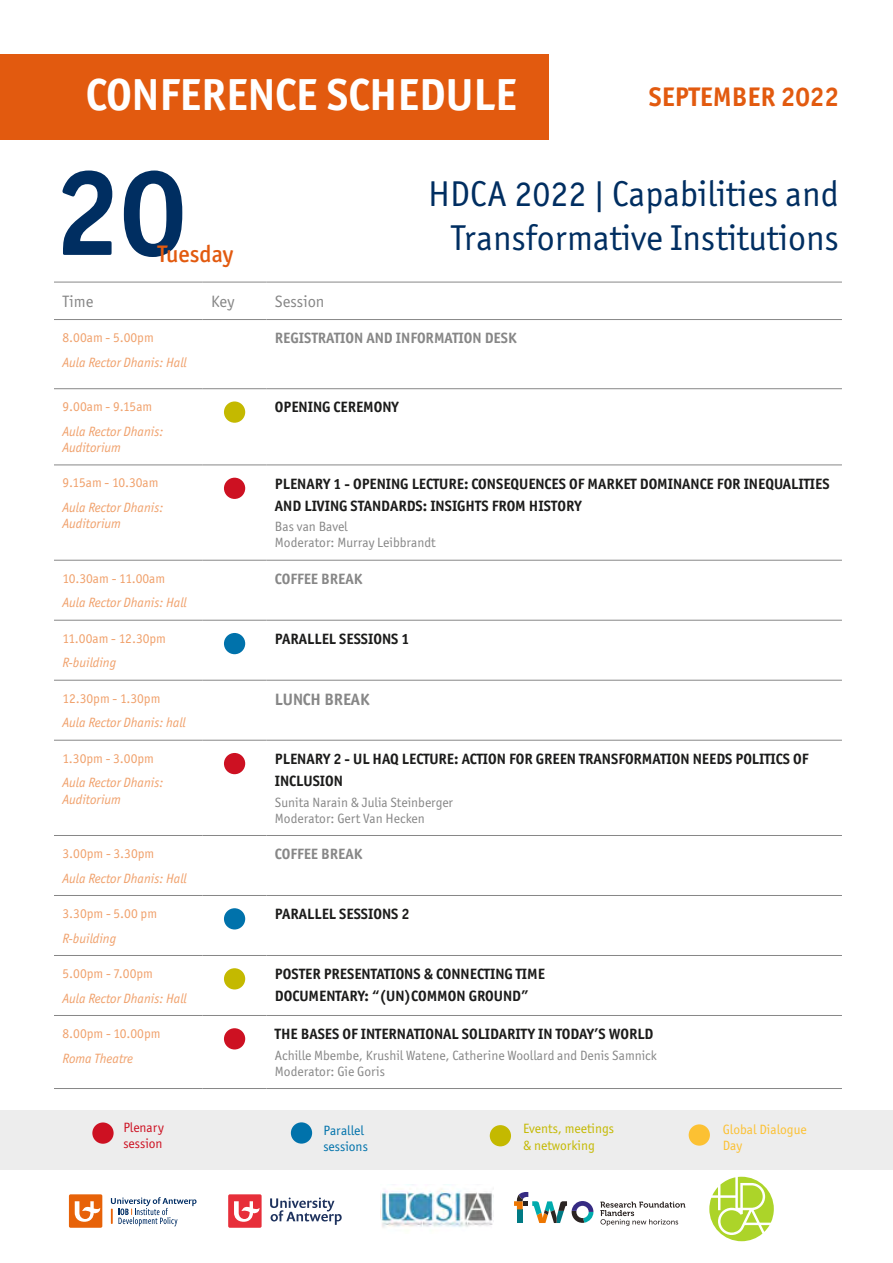
<style>
.page{position:relative;width:893px;height:1263px;background:#fff}
.page>*{position:absolute;margin:0;border:0;box-sizing:border-box;transform-origin:0 0}
.t1{font:700 123px "Officina Sans ITC Std";color:#002e61}
.t2{font:700 45px "Officina Sans ITC Std";color:#fff}
.t3{font:36px "Officina Sans ITC Std";color:#002e61}
.t4{font:700 27px "Officina Sans ITC Std";color:#e25a0f}
.t5{font:500 24px "Officina Sans ITC Std";color:#e25a0f}
.t6{font:16.5px "Officina Sans ITC Std";color:#878787}
.t7{font:700 16.5px "Officina Sans ITC Std";color:#878787}
.t8{font:700 15px/22.2px "Officina Sans ITC Std";color:#1c1c1b}
.t9{font:700 15px "Officina Sans ITC Std";color:#878787}
.t10{font:italic 13.5px/16.2px "Officina Sans ITC Std";color:#f0a16c}
.t11{font:13.5px/16.2px "Officina Sans ITC Std";color:#878787}
.t12{font:13.5px "Officina Sans ITC Std";color:#f0a16c}
.t13{font:13.5px/16.2px "Officina Sans ITC Std";color:#c4b900}
.t14{font:13.5px/16.2px "Officina Sans ITC Std";color:#fcc133}
.t15{font:13.5px/16.2px "Officina Sans ITC Std";color:#0072ab}
.t16{font:13.5px/16.2px "Officina Sans ITC Std";color:#cd1122}
</style>
<div class="page">
<div style="left:0;top:54px;width:549px;height:85px;background:#e25a0f"></div>
<div style="left:0;top:1110px;width:893px;height:60px;background:#ededed"></div>
<svg style="left:600px;top:1201px;width:85px;height:25px"></svg>
<svg style="left:514px;top:1192px;width:79px;height:31px"></svg>
<img style="left:380px;top:1184px;width:114px;height:44px">
<svg style="left:270px;top:1197px;width:72px;height:28px"></svg>
<div style="left:228px;top:1194px;width:34px;height:34px;background:#e72f3a;border-radius:2px"></div>
<svg style="left:234px;top:1201px;width:26px;height:21px"></svg>
<div style="left:69px;top:1194px;width:33px;height:34px;background:#e76208;border-radius:2px"></div>
<svg style="left:75px;top:1201px;width:26px;height:21px"></svg>
<svg style="left:111px;top:1197px;width:86px;height:29px"></svg>
<div style="left:92px;top:1122px;width:22px;height:22px;background:#cd1122;border-radius:50%"></div>
<div style="left:291px;top:1122px;width:21px;height:21px;background:#0072ab;border-radius:50%"></div>
<div style="left:490px;top:1125px;width:21px;height:21px;background:#c4b900;border-radius:50%"></div>
<div style="left:689px;top:1124px;width:21px;height:22px;background:#fcc133;border-radius:50%"></div>
<hr style="left:54px;top:282px;width:149px;height:1px;background:#878787">
<hr style="left:203px;top:282px;width:63px;height:1px;background:#878787">
<hr style="left:266px;top:282px;width:576px;height:1px;background:#878787">
<hr style="left:54px;top:464px;width:149px;height:1px;background:#878787">
<hr style="left:203px;top:464px;width:63px;height:1px;background:#878787">
<hr style="left:266px;top:464px;width:576px;height:1px;background:#878787">
<hr style="left:54px;top:560px;width:149px;height:1px;background:#878787">
<hr style="left:203px;top:560px;width:63px;height:1px;background:#878787">
<hr style="left:266px;top:560px;width:576px;height:1px;background:#878787">
<hr style="left:54px;top:835px;width:149px;height:1px;background:#878787">
<hr style="left:203px;top:835px;width:63px;height:1px;background:#878787">
<hr style="left:266px;top:835px;width:576px;height:1px;background:#878787">
<hr style="left:54px;top:955px;width:149px;height:1px;background:#878787">
<hr style="left:203px;top:955px;width:63px;height:1px;background:#878787">
<hr style="left:266px;top:955px;width:576px;height:1px;background:#878787">
<hr style="left:54px;top:319px;width:149px;height:1px;background:#878787">
<hr style="left:203px;top:319px;width:63px;height:1px;background:#878787">
<hr style="left:266px;top:319px;width:576px;height:1px;background:#878787">
<hr style="left:54px;top:388px;width:149px;height:1px;background:#878787">
<hr style="left:203px;top:388px;width:63px;height:1px;background:#878787">
<hr style="left:266px;top:388px;width:576px;height:1px;background:#878787">
<hr style="left:54px;top:620px;width:149px;height:1px;background:#878787">
<hr style="left:203px;top:620px;width:63px;height:1px;background:#878787">
<hr style="left:266px;top:620px;width:576px;height:1px;background:#878787">
<hr style="left:54px;top:895px;width:149px;height:1px;background:#878787">
<hr style="left:203px;top:895px;width:63px;height:1px;background:#878787">
<hr style="left:266px;top:895px;width:576px;height:1px;background:#878787">
<hr style="left:54px;top:1015px;width:149px;height:1px;background:#878787">
<hr style="left:203px;top:1015px;width:63px;height:1px;background:#878787">
<hr style="left:266px;top:1015px;width:576px;height:1px;background:#878787">
<hr style="left:54px;top:680px;width:149px;height:1px;background:#878787">
<hr style="left:203px;top:680px;width:63px;height:1px;background:#878787">
<hr style="left:266px;top:680px;width:576px;height:1px;background:#878787">
<hr style="left:54px;top:740px;width:149px;height:1px;background:#878787">
<hr style="left:203px;top:740px;width:63px;height:1px;background:#878787">
<hr style="left:266px;top:740px;width:576px;height:1px;background:#878787">
<hr style="left:54px;top:1088px;width:149px;height:1px;background:#878787">
<hr style="left:203px;top:1088px;width:63px;height:1px;background:#878787">
<hr style="left:266px;top:1088px;width:576px;height:1px;background:#878787">
<div style="left:224px;top:401px;width:21px;height:22px;background:#c4b900;border-radius:50%"></div>
<div style="left:224px;top:478px;width:21px;height:21px;background:#cd1122;border-radius:50%"></div>
<div style="left:224px;top:633px;width:21px;height:21px;background:#0072ab;border-radius:50%"></div>
<div style="left:224px;top:753px;width:21px;height:21px;background:#cd1122;border-radius:50%"></div>
<div style="left:224px;top:908px;width:21px;height:21px;background:#0072ab;border-radius:50%"></div>
<div style="left:224px;top:968px;width:21px;height:21px;background:#c4b900;border-radius:50%"></div>
<div style="left:224px;top:1028px;width:21px;height:21px;background:#cd1122;border-radius:50%"></div>
<svg style="left:709px;top:1177px;width:65px;height:64px"></svg>
<h2 class="t2" style="left:86px;top:67px;width:433px">CONFERENCE SCHEDULE</h2>
<h3 class="t4" style="left:649px;top:80px;width:192px">SEPTEMBER 2022</h3>
<h1 class="t1" style="left:54px;top:137px;width:134px">20</h1>
<h3 class="t5" style="left:158px;top:239px;width:77px">Tuesday</h3>
<h3 class="t3" style="left:428px;top:173px;width:412px">HDCA 2022 | Capabilities and</h3>
<h3 class="t3" style="left:451px;top:217px;width:390px">Transformative Institutions</h3>
<p class="t6" style="left:63px;top:292px;width:32px">Time</p>
<p class="t6" style="left:211px;top:292px;width:25px">Key</p>
<p class="t6" style="left:275px;top:292px;width:51px">Session</p>
<p class="t12" style="left:63px;top:330px;width:93px">8.00am - 5.00pm</p>
<p class="t10" style="left:63px;top:354px;width:126px">Aula Rector Dhanis: Hall</p>
<p class="t9" style="left:275px;top:329px;width:243px">REGISTRATION AND INFORMATION DESK</p>
<p class="t12" style="left:63px;top:399px;width:91px">9.00am - 9.15am</p>
<p class="t10" style="left:63px;top:423px;width:102px">Aula Rector Dhanis:<br>Auditorium</p>
<p class="t8" style="left:275px;top:396px;width:125px">OPENING CEREMONY</p>
<p class="t12" style="left:63px;top:475px;width:98px">9.15am - 10.30am</p>
<p class="t10" style="left:63px;top:500px;width:102px">Aula Rector Dhanis:<br>Auditorium</p>
<p class="t8" style="left:275px;top:472px;width:556px">PLENARY 1 - OPENING LECTURE: CONSEQUENCES OF MARKET DOMINANCE FOR INEQUALITIES<br>AND LIVING STANDARDS: INSIGHTS FROM HISTORY</p>
<p class="t11" style="left:275px;top:518px;width:162px">Bas van Bavel<br>Moderator: Murray Leibbrandt</p>
<p class="t12" style="left:62px;top:570px;width:104px">10.30am - 11.00am</p>
<p class="t10" style="left:62px;top:595px;width:126px">Aula Rector Dhanis: Hall</p>
<p class="t9" style="left:275px;top:569px;width:89px">COFFEE BREAK</p>
<p class="t12" style="left:63px;top:630px;width:105px">11.00am - 12.30pm</p>
<p class="t10" style="left:63px;top:655px;width:55px">R-building</p>
<p class="t8" style="left:275px;top:627px;width:136px">PARALLEL SESSIONS 1</p>
<p class="t12" style="left:63px;top:690px;width:99px">12.30pm - 1.30pm</p>
<p class="t10" style="left:63px;top:715px;width:125px">Aula Rector Dhanis: hall</p>
<p class="t7" style="left:275px;top:689px;width:96px">LUNCH BREAK</p>
<p class="t12" style="left:63px;top:750px;width:93px">1.30pm - 3.00pm</p>
<p class="t10" style="left:63px;top:775px;width:102px">Aula Rector Dhanis:<br>Auditorium</p>
<p class="t8" style="left:275px;top:747px;width:535px">PLENARY 2 - UL HAQ LECTURE: ACTION FOR GREEN TRANSFORMATION NEEDS POLITICS OF<br>INCLUSION</p>
<p class="t11" style="left:275px;top:794px;width:180px">Sunita Narain &amp; Julia Steinberger<br>Moderator: Gert Van Hecken</p>
<p class="t12" style="left:62px;top:846px;width:93px">3.00pm - 3.30pm</p>
<p class="t10" style="left:62px;top:870px;width:126px">Aula Rector Dhanis: Hall</p>
<p class="t9" style="left:275px;top:845px;width:89px">COFFEE BREAK</p>
<p class="t12" style="left:63px;top:906px;width:96px">3.30pm - 5.00 pm</p>
<p class="t10" style="left:63px;top:930px;width:55px">R-building</p>
<p class="t8" style="left:275px;top:903px;width:136px">PARALLEL SESSIONS 2</p>
<p class="t12" style="left:63px;top:966px;width:92px">5.00pm - 7.00pm</p>
<p class="t10" style="left:63px;top:990px;width:126px">Aula Rector Dhanis: Hall</p>
<p class="t8" style="left:275px;top:963px;width:272px">POSTER PRESENTATIONS &amp; CONNECTING TIME<br>DOCUMENTARY: “(UN)COMMON GROUND”</p>
<p class="t12" style="left:63px;top:1026px;width:100px">8.00pm - 10.00pm</p>
<p class="t10" style="left:63px;top:1050px;width:72px">Roma Theatre</p>
<p class="t8" style="left:275px;top:1023px;width:380px">THE BASES OF INTERNATIONAL SOLIDARITY IN TODAY’S WORLD</p>
<p class="t11" style="left:275px;top:1047px;width:383px">Achille Mbembe, Krushil Watene, Catherine Woollard and Denis Samnick<br>Moderator: Gie Goris</p>
<p class="t16" style="left:123px;top:1119px;width:42px">Plenary session</p>
<p class="t15" style="left:323px;top:1122px;width:46px">Parallel sessions</p>
<p class="t13" style="left:523px;top:1121px;width:93px">Events, meetings &amp; networking</p>
<p class="t14" style="left:723px;top:1121px;width:86px">Global Dialogue<br>Day</p>
</div>
